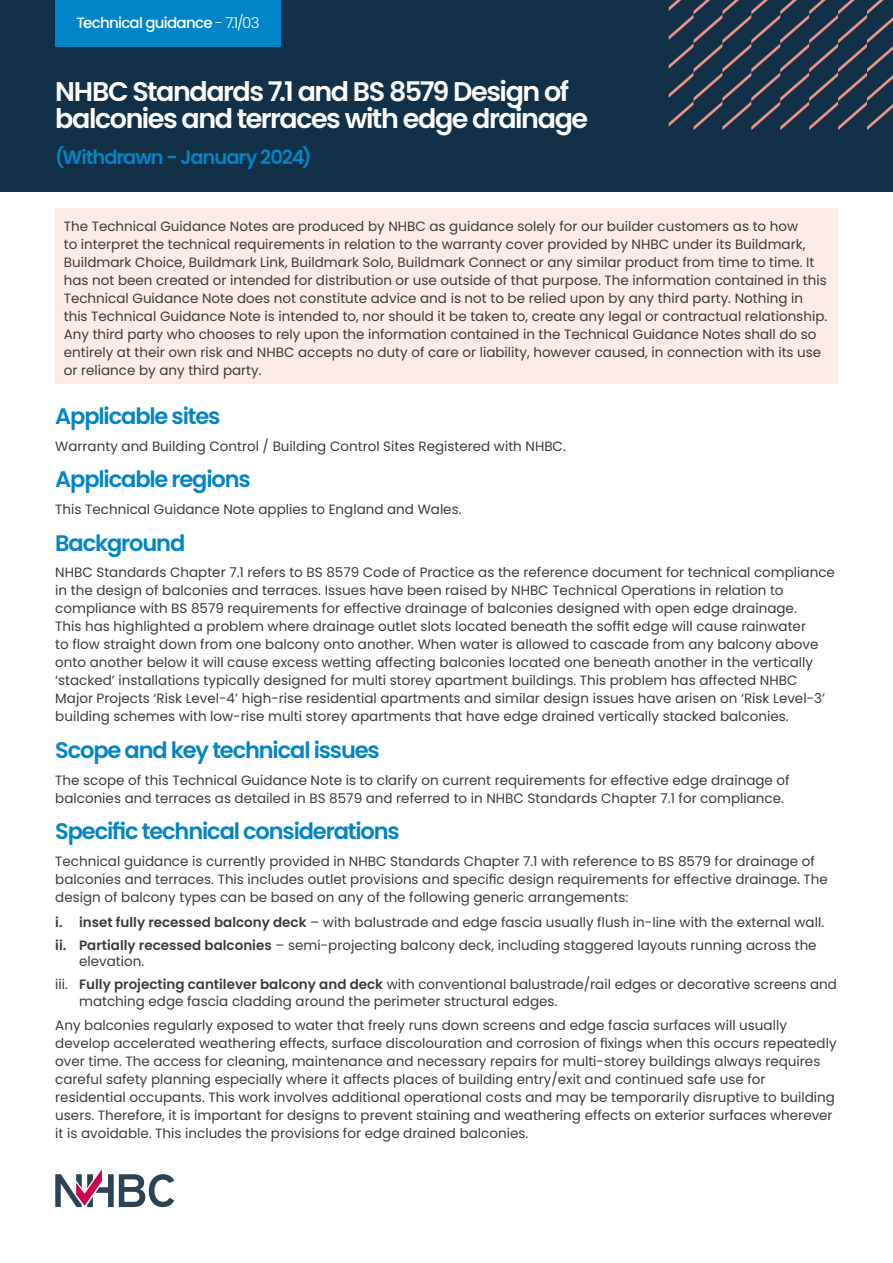
<style>
.page{position:relative;width:893px;height:1263px;background:#fff}
.page>*{position:absolute;margin:0;border:0;box-sizing:border-box;transform-origin:0 0}
.t1{font:600 27px/27px "Poppins";letter-spacing:-.055em;color:#fff}
.t2{font:600 22.5px "Poppins";letter-spacing:-.05em;color:#0085c8}
.t3{font:600 19.5px "Poppins";letter-spacing:-.055em;color:#0085c8}
.t4{font:500 15px "Poppins";letter-spacing:-.05em;color:#fff}
.t5{font:13.5px/18px "Poppins";color:#3c3c3b}
.s1{font-weight:300}
.s2{font-weight:600}
</style>
<div class="page">
<div style="left:0;top:0;width:893px;height:191px;background:#123047"></div>
<svg style="left:55px;top:1169px;width:119px;height:38px"></svg>
<svg style="left:669px;top:0;width:224px;height:130px"></svg>
<div style="left:55px;top:208px;width:783px;height:176px;background:#fcebe7"></div>
<div style="left:55px;top:0;width:226px;height:46px;background:#0085c8"></div>
<p class="t4" style="left:76px;top:14px;width:185px">Technical guidance <span class="s1">- 7.1/03</span></p>
<h1 class="t1" style="left:55px;top:79px;width:534px">NHBC Standards 7.1 and BS 8579 Design of balconies and terraces with edge drainage</h1>
<h3 class="t3" style="left:55px;top:146px;width:258px">(Withdrawn - January 2024)</h3>
<p class="t5" style="left:64px;top:217px;width:765px">The Technical Guidance Notes are produced by NHBC as guidance solely for our builder customers as to how<br>to interpret the technical requirements in relation to the warranty cover provided by NHBC under its Buildmark, Buildmark Choice, Buildmark Link, Buildmark Solo, Buildmark Connect or any similar product from time to time. It has not been created or intended for distribution or use outside of that purpose. The information contained in this Technical Guidance Note does not constitute advice and is not to be relied upon by any third party. Nothing in this Technical Guidance Note is intended to, nor should it be taken to, create any legal or contractual relationship.<br>Any third party who chooses to rely upon the information contained in the Technical Guidance Notes shall do so entirely at their own risk and NHBC accepts no duty of care or liability, however caused, in connection with its use or reliance by any third party.</p>
<h2 class="t2" style="left:55px;top:403px;width:167px">Applicable sites</h2>
<p class="t5" style="left:55px;top:437px;width:512px">Warranty and Building Control / Building Control Sites Registered with NHBC.</p>
<h2 class="t2" style="left:55px;top:466px;width:197px">Applicable regions</h2>
<p class="t5" style="left:55px;top:500px;width:408px">This Technical Guidance Note applies to England and Wales.</p>
<h2 class="t2" style="left:55px;top:530px;width:131px">Background</h2>
<p class="t5" style="left:55px;top:564px;width:781px">NHBC Standards Chapter 7.1 refers to BS 8579 Code of Practice as the reference document for technical compliance in the design of balconies and terraces. Issues have been raised by NHBC Technical Operations in relation to compliance with BS 8579 requirements for effective drainage of balconies designed with open edge drainage.<br>This has highlighted a problem where drainage outlet slots located beneath the soffit edge will cause rainwater<br>to flow straight down from one balcony onto another. When water is allowed to cascade from any balcony above onto another below it will cause excess wetting affecting balconies located one beneath another in the vertically ‘stacked’ installations typically designed for multi storey apartment buildings. This problem has affected NHBC Major Projects ‘Risk Level-4’ high-rise residential apartments and similar design issues have arisen on ‘Risk Level-3’ building schemes with low-rise multi storey apartments that have edge drained vertically stacked balconies.</p>
<h2 class="t2" style="left:55px;top:737px;width:326px">Scope and key technical issues</h2>
<p class="t5" style="left:55px;top:771px;width:736px">The scope of this Technical Guidance Note is to clarify on current requirements for effective edge drainage of balconies and terraces as detailed in BS 8579 and referred to in NHBC Standards Chapter 7.1 for compliance.</p>
<h2 class="t2" style="left:55px;top:818px;width:346px">Specific technical considerations</h2>
<p class="t5" style="left:55px;top:852px;width:774px">Technical guidance is currently provided in NHBC Standards Chapter 7.1 with reference to BS 8579 for drainage of balconies and terraces. This includes outlet provisions and specific design requirements for effective drainage. The design of balcony types can be based on any of the following generic arrangements:</p>
<p class="t5" style="left:55px;top:911px;width:770px;line-height:23px"><span class="s2">i. inset fully recessed balcony deck</span> – with balustrade and edge fascia usually flush in-line with the external wall. <span class="s2">ii. Partially recessed balconies</span> – semi-projecting balcony deck, including staggered layouts running across the</p>
<p class="t5" style="left:55px;top:950px;width:783px;line-height:23px;text-indent:24px">elevation.<br>iii. <span class="s2">Fully projecting cantilever balcony and deck</span> with conventional balustrade/rail edges or decorative screens and</p>
<p class="t5" style="left:55px;top:989px;width:733px;line-height:24.5px;text-indent:24px">matching edge fascia cladding around the perimeter structural edges.<br>Any balconies regularly exposed to water that freely runs down screens and edge fascia surfaces will usually</p>
<p class="t5" style="left:55px;top:1034px;width:783px">develop accelerated weathering effects, surface discolouration and corrosion of fixings when this occurs repeatedly over time. The access for cleaning, maintenance and necessary repairs for multi-storey buildings always requires careful safety planning especially where it affects places of building entry/exit and continued safe use for residential occupants. This work involves additional operational costs and may be temporarily disruptive to building users. Therefore, it is important for designs to prevent staining and weathering effects on exterior surfaces wherever it is avoidable. This includes the provisions for edge drained balconies.</p>
</div>
